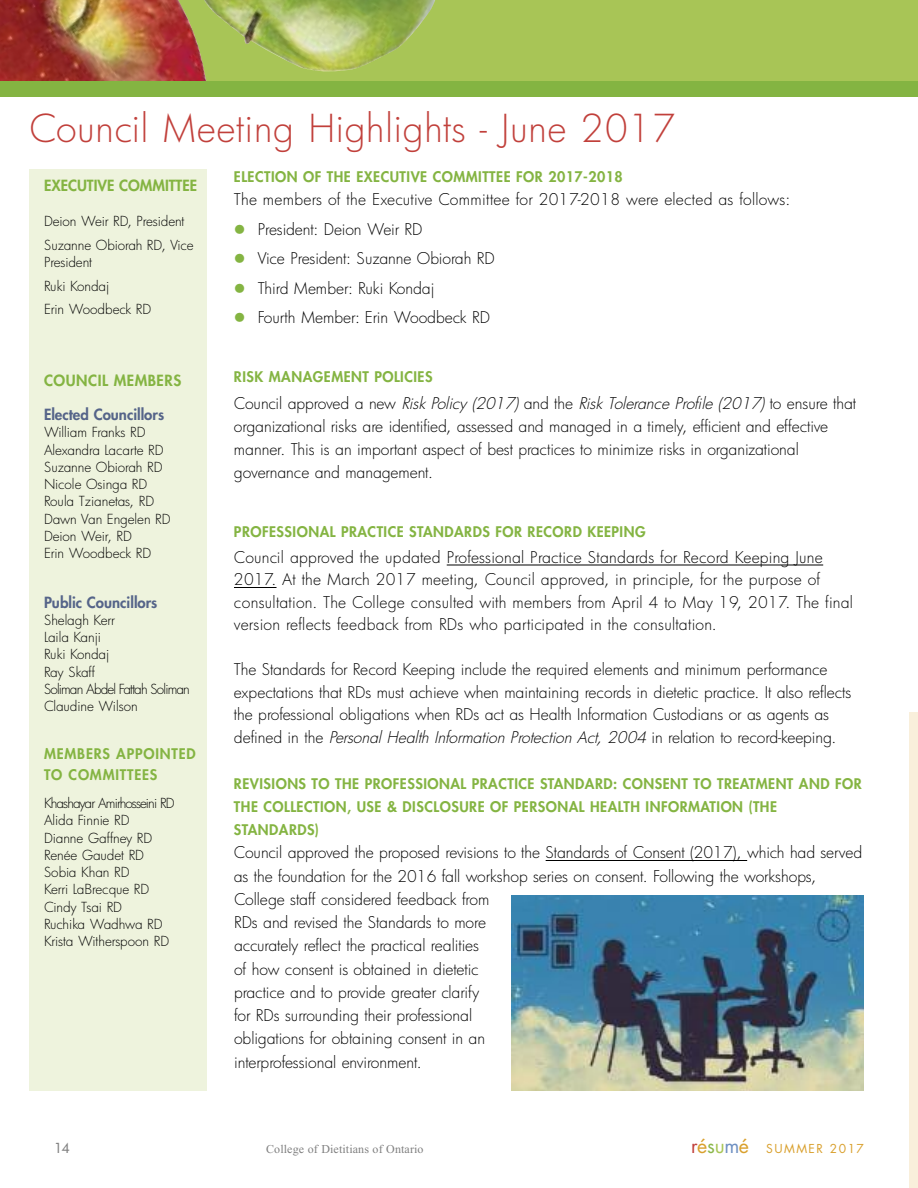
<style>
.page{position:relative;width:918px;height:1188px;background:#fff}
.page>*{position:absolute;margin:0;border:0;box-sizing:border-box;transform-origin:0 0}
.t1{font:300 37.5px "Futura";letter-spacing:.02em;color:#c1403b}
.t2{font:300 15.75px/23.2px "Futura";color:#000}
.t3{font:800 15px "Futura";color:#556489}
.t4{font:800 15px "Futura";color:#84b442}
.t5{font:800 15px "Futura";letter-spacing:.035em;color:#84b442}
.t6{font:800 14.25px/23.2px "Futura";letter-spacing:.035em;color:#84b442}
.t7{font:800 14.25px/21px "Futura";letter-spacing:.06em;color:#84b442}
.t8{font:300 13.5px/17.2px "Futura";letter-spacing:-.005em;color:#000}
.t9{font:500 13.5px "Futura";color:#808080}
.t10{font:12px "Times New Roman";letter-spacing:.01em;color:#808080}
.t11{font:12px "Futura";letter-spacing:.125em;color:#d9a02d}
.s1{color:#84b442}
.s2{font-style:italic}
.s3{font-size:19.5px;color:#c1403b}
.s4{font-size:19.5px}
.s5{font-size:19.5px;color:#8ab74b}
.s6{font-size:19.5px;color:#a8c556}
.s7{font-size:19.5px;color:#6f90c2}
</style>
<div class="page">
<div style="left:909px;top:712px;width:9px;height:476px;background:#f9efdb"></div>
<div style="left:0;top:0;width:918px;height:84px;background:#a8c556"></div>
<img style="left:207px;top:0;width:228px;height:72px">
<img style="left:0;top:0;width:207px;height:82px">
<div style="left:0;top:82px;width:918px;height:15px;background:#84b442"></div>
<div style="left:29px;top:170px;width:177px;height:921px;background:#eef3dd"></div>
<hr style="left:447px;top:565px;width:376px;height:1px;background:#000">
<hr style="left:234px;top:587px;width:43px;height:1px;background:#000">
<hr style="left:546px;top:860px;width:201px;height:1px;background:#000">
<img style="left:512px;top:895px;width:352px;height:196px">
<h1 class="t1" style="left:29px;top:108px;width:648px">Council Meeting Highlights - June 2017</h1>
<p class="t4" style="left:44px;top:176px;width:154px">EXECUTIVE COMMITTEE</p>
<p class="t8" style="left:44px;top:209px;width:151px;line-height:23.7px">Deion Weir RD, President<br>Suzanne Obiorah RD, Vice</p>
<p class="t8" style="left:44px;top:250px;width:109px;line-height:23.7px">President<br>Ruki Kondaj<br>Erin Woodbeck RD</p>
<p class="t5" style="left:44px;top:371px;width:139px">COUNCIL MEMBERS</p>
<p class="t3" style="left:44px;top:405px;width:122px">Elected Councillors</p>
<p class="t8" style="left:44px;top:424px;width:128px">William Franks RD<br>Alexandra Lacarte RD<br>Suzanne Obiorah RD<br>Nicole Osinga RD<br>Roula Tzianetas, RD<br>Dawn Van Engelen RD<br>Deion Weir, RD<br>Erin Woodbeck RD</p>
<p class="t3" style="left:44px;top:593px;width:115px">Public Councillors</p>
<p class="t8" style="left:44px;top:612px;width:147px">Shelagh Kerr<br>Laila Kanji<br>Ruki Kondaj<br>Ray Skaff<br>Soliman Abdel Fattah Soliman<br>Claudine Wilson</p>
<p class="t7" style="left:44px;top:743px;width:153px">MEMBERS APPOINTED<br>TO COMMITTEES</p>
<p class="t8" style="left:44px;top:795px;width:132px">Khashayar Amirhosseini RD<br>Alida Finnie RD<br>Dianne Gaffney RD<br>Renée Gaudet RD<br>Sobia Khan RD<br>Kerri LaBrecque RD<br>Cindy Tsai RD<br>Ruchika Wadhwa RD<br>Krista Witherspoon RD</p>
<p class="t6" style="left:234px;top:165px;width:390px">ELECTION OF THE EXECUTIVE COMMITTEE FOR 2017-2018</p>
<p class="t2" style="left:234px;top:188px;width:558px">The members of the Executive Committee for 2017-2018 were elected as follows:</p>
<p class="t2" style="left:234px;top:218px;width:190px"><span class="s1">●</span> President: Deion Weir RD</p>
<p class="t2" style="left:234px;top:247px;width:262px"><span class="s1">●</span> Vice President: Suzanne Obiorah RD</p>
<p class="t2" style="left:234px;top:277px;width:202px"><span class="s1">●</span> Third Member: Ruki Kondaj</p>
<p class="t2" style="left:234px;top:306px;width:258px"><span class="s1">●</span> Fourth Member: Erin Woodbeck RD</p>
<p class="t6" style="left:234px;top:365px;width:200px">RISK MANAGEMENT POLICIES</p>
<p class="t2" style="left:234px;top:391px;width:624px">Council approved a new <span class="s2">RiskPolicy(2017)</span>and the <span class="s2">RiskToleranceProfile(2017)</span>to ensure that organizational risks are identified, assessed and managed in a timely, efficient and effective manner. This is an important aspect of best practices to minimize risks in organizational governance and management.</p>
<p class="t6" style="left:234px;top:520px;width:413px">PROFESSIONAL PRACTICE STANDARDS FOR RECORD KEEPING</p>
<p class="t2" style="left:234px;top:546px;width:621px;line-height:22.5px">Council approved the updated Professional Practice Standards for Record Keeping June 2017. At the March 2017 meeting, Council approved, in principle, for the purpose of consultation. The College consulted with members from April 4 to May 19, 2017. The final version reflects feedback from RDs who participated in the consultation.</p>
<p class="t2" style="left:234px;top:659px;width:619px;line-height:22.5px">The Standards for Record Keeping include the required elements and minimum performance expectations that RDs must achieve when maintaining records in dietetic practice. It also reflects the professional obligations when RDs act as Health Information Custodians or as agents as defined in the <span class="s2">PersonalHealthInformationProtectionAct,2004</span>in relation to record-keeping.</p>
<p class="t6" style="left:234px;top:772px;width:629px">REVISIONS TO THE PROFESSIONAL PRACTICE STANDARD: CONSENT TO TREATMENT AND FOR<br>THE COLLECTION, USE &amp; DISCLOSURE OF PERSONAL HEALTH INFORMATION (THE<br>STANDARDS)</p>
<p class="t2" style="left:234px;top:841px;width:630px">Council approved the proposed revisions to the Standards of Consent (2017), which had served as the foundation for the 2016 fall workshop series on consent. Following the workshops, College staff considered feedback from<br>RDs and revised the Standards to more<br>accurately reflect the practical realities<br>of how consent is obtained in dietetic<br>practice and to provide greater clarify<br>for RDs surrounding their professional<br>obligations for obtaining consent in an<br>interprofessional environment.</p>
<p class="t9" style="left:54px;top:1140px;width:17px">14</p>
<p class="t10" style="left:266px;top:1141px;width:159px">College of Dietitians of Ontario</p>
<p class="t11" style="left:691px;top:1140px;width:174px"><span class="s3">r</span><span class="s4">é</span><span class="s5">s</span><span class="s6">u</span><span class="s7">m</span><span class="s4">é</span> SUMMER 2017</p>
</div>
